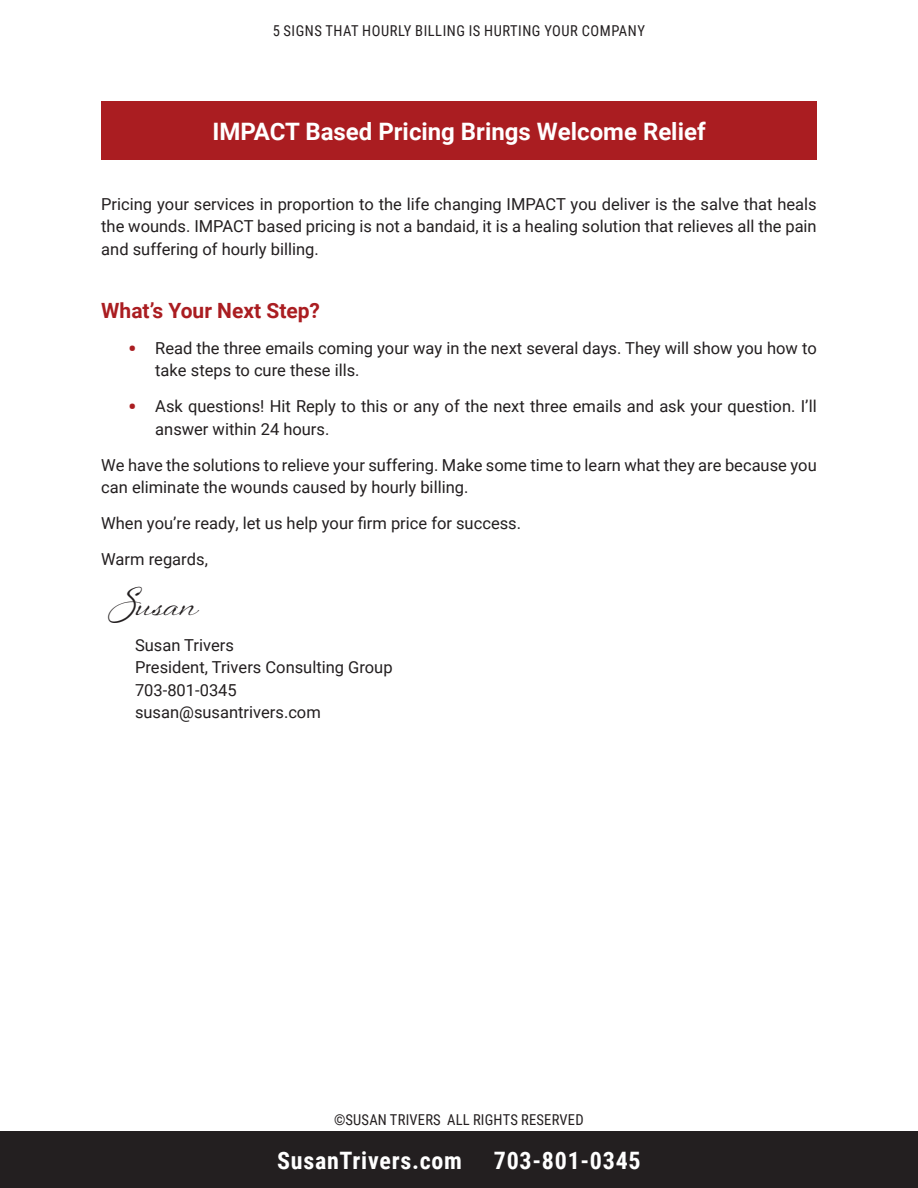
<style>
.page{position:relative;width:918px;height:1188px;background:#fff}
.page>*{position:absolute;margin:0;border:0;box-sizing:border-box;transform-origin:0 0}
.t1{font:37.5px "Sheila";color:#231f20}
.t2{font:700 24px "Roboto";color:#fff}
.t3{font:700 24px "Roboto Condensed";letter-spacing:.03em;color:#fff}
.t4{font:700 21px "Roboto";color:#aa1d21}
.t5{font:16.5px/22.5px "Roboto";color:#231f20}
.t6{font:15px "Roboto Condensed";letter-spacing:.03em;color:#231f20}
.s1{font-family:"Bariol";font-size:20.4px;color:#aa1d21}
</style>
<div class="page">
<div style="left:0;top:1131px;width:918px;height:57px;background:#231f20"></div>
<div style="left:101px;top:102px;width:716px;height:58px;background:#aa1d21"></div>
<p class="t6" style="left:273px;top:20px;width:374px">5 SIGNS THAT HOURLY BILLING IS HURTING YOUR COMPANY</p>
<h2 class="t2" style="left:212px;top:115px;width:495px">IMPACT Based Pricing Brings Welcome Relief</h2>
<p class="t5" style="left:101px;top:192px;width:717px;text-align:justify">Pricing your services in proportion to the life changing IMPACT you deliver is the salve that heals the wounds. IMPACT based pricing is not a bandaid, it is a healing solution that relieves all the pain and suffering of hourly billing.</p>
<p class="t4" style="left:101px;top:296px;width:220px">What’s Your Next Step?</p>
<p class="t5" style="left:155px;top:336px;width:663px;text-indent:-27px"><span class="s1">•</span> Read the three emails coming your way in the next several days. They will show you how to take steps to cure these ills.</p>
<p class="t5" style="left:155px;top:395px;width:663px;text-indent:-27px"><span class="s1">•</span> Ask questions! Hit Reply to this or any of the next three emails and ask your question. I’ll answer within 24 hours.</p>
<p class="t5" style="left:101px;top:453px;width:717px">We have the solutions to relieve your suffering. Make some time to learn what they are because you can eliminate the wounds caused by hourly billing.</p>
<p class="t5" style="left:101px;top:505px;width:421px;line-height:36px">When you’re ready, let us help your firm price for success.<br>Warm regards,</p>
<h1 class="t1" style="left:108px;top:580px;width:91px">Susan</h1>
<p class="t5" style="left:135px;top:633px;width:259px">Susan Trivers<br>President, Trivers Consulting Group<br>703-801-0345 susan@susantrivers.com</p>
<p class="t6" style="left:334px;top:1110px;width:251px">©SUSAN TRIVERS ALL RIGHTS RESERVED</p>
<h2 class="t3" style="left:277px;top:1144px;width:186px">SusanTrivers.com</h2>
<h2 class="t3" style="left:494px;top:1144px;width:148px">703-801-0345</h2>
</div>
